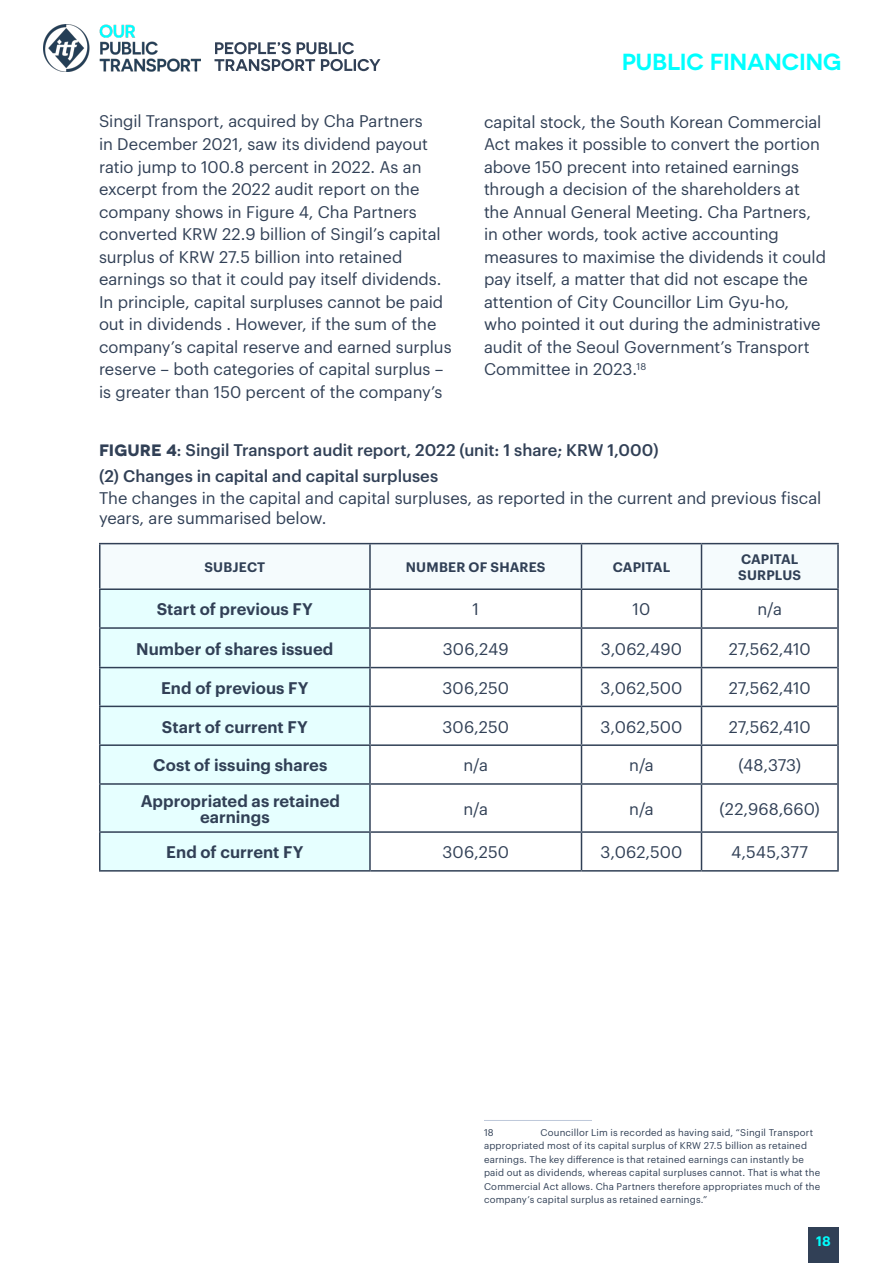
<style>
.page{position:relative;width:893px;height:1263px;background:#fff}
.page>*{position:absolute;margin:0;border:0;box-sizing:border-box;transform-origin:0 0}
.t1{font:600 23.25px "Novecentosanswide";letter-spacing:.005em;color:#0ff}
.t2{font:16.5px/22.5px "Graphik";letter-spacing:-.005em;color:#314056}
.t3{font:600 16.5px/16.5px "Graphik";color:#314056}
.t4{font:500 16.5px/25.5px "Graphik";color:#314056}
.t5{font:600 13.5px/16.5px "Graphik";letter-spacing:.01em;color:#314056}
.t6{font:600 13.5px "Graphik";color:#0ff}
.t7{font:9.6px/13.5px "Graphik";letter-spacing:.015em;color:#314056}
.s1{font-family:"Novecento";font-weight:700;font-stretch:expanded}
</style>
<div class="page">
<img style="left:43px;top:25px;width:158px;height:46px">
<svg style="left:214px;top:42px;width:166px;height:29px"></svg>
<div style="left:808px;top:1227px;width:31px;height:36px;background:#314056"></div>
<div style="left:100px;top:544px;width:737px;height:44px;background:#f5fbfd"></div>
<div style="left:100px;top:590px;width:269px;height:280px;background:#e6ffff"></div>
<svg style="left:371px;top:590px;width:466px;height:280px"></svg>
<hr style="left:99px;top:543px;width:271px;height:1px;background:#314056">
<hr style="left:99px;top:544px;width:1px;height:44px;background:#314056">
<hr style="left:370px;top:543px;width:211px;height:1px;background:#314056">
<hr style="left:369px;top:544px;width:2px;height:44px;background:#314056">
<hr style="left:581px;top:543px;width:120px;height:1px;background:#314056">
<hr style="left:581px;top:544px;width:1px;height:44px;background:#314056">
<hr style="left:701px;top:543px;width:138px;height:1px;background:#314056">
<hr style="left:701px;top:544px;width:1px;height:44px;background:#314056">
<hr style="left:837px;top:544px;width:2px;height:44px;background:#314056">
<hr style="left:99px;top:588px;width:271px;height:2px;background:#314056">
<hr style="left:370px;top:588px;width:211px;height:2px;background:#314056">
<hr style="left:581px;top:588px;width:120px;height:2px;background:#314056">
<hr style="left:701px;top:588px;width:138px;height:2px;background:#314056">
<hr style="left:581px;top:590px;width:1px;height:37px;background:#314056">
<hr style="left:701px;top:590px;width:1px;height:37px;background:#314056">
<hr style="left:837px;top:590px;width:2px;height:38px;background:#314056">
<hr style="left:581px;top:629px;width:1px;height:38px;background:#314056">
<hr style="left:701px;top:629px;width:1px;height:38px;background:#314056">
<hr style="left:837px;top:628px;width:2px;height:40px;background:#314056">
<hr style="left:581px;top:668px;width:1px;height:38px;background:#314056">
<hr style="left:701px;top:668px;width:1px;height:38px;background:#314056">
<hr style="left:837px;top:668px;width:2px;height:38px;background:#314056">
<hr style="left:581px;top:707px;width:1px;height:37px;background:#314056">
<hr style="left:701px;top:707px;width:1px;height:37px;background:#314056">
<hr style="left:837px;top:706px;width:2px;height:39px;background:#314056">
<hr style="left:581px;top:746px;width:1px;height:37px;background:#314056">
<hr style="left:701px;top:746px;width:1px;height:37px;background:#314056">
<hr style="left:837px;top:745px;width:2px;height:39px;background:#314056">
<hr style="left:581px;top:785px;width:1px;height:46px;background:#314056">
<hr style="left:701px;top:785px;width:1px;height:46px;background:#314056">
<hr style="left:837px;top:784px;width:2px;height:48px;background:#314056">
<hr style="left:581px;top:833px;width:1px;height:37px;background:#314056">
<hr style="left:701px;top:833px;width:1px;height:37px;background:#314056">
<hr style="left:837px;top:832px;width:2px;height:38px;background:#314056">
<hr style="left:371px;top:627px;width:210px;height:2px;background:#314056">
<hr style="left:581px;top:627px;width:120px;height:2px;background:#314056">
<hr style="left:701px;top:627px;width:136px;height:2px;background:#314056">
<hr style="left:371px;top:667px;width:210px;height:1px;background:#314056">
<hr style="left:581px;top:667px;width:120px;height:1px;background:#314056">
<hr style="left:701px;top:667px;width:136px;height:1px;background:#314056">
<hr style="left:371px;top:706px;width:210px;height:1px;background:#314056">
<hr style="left:581px;top:706px;width:120px;height:1px;background:#314056">
<hr style="left:701px;top:706px;width:136px;height:1px;background:#314056">
<hr style="left:371px;top:744px;width:210px;height:2px;background:#314056">
<hr style="left:581px;top:744px;width:120px;height:2px;background:#314056">
<hr style="left:701px;top:744px;width:136px;height:2px;background:#314056">
<hr style="left:371px;top:783px;width:210px;height:2px;background:#314056">
<hr style="left:581px;top:783px;width:120px;height:2px;background:#314056">
<hr style="left:701px;top:783px;width:136px;height:2px;background:#314056">
<hr style="left:371px;top:831px;width:210px;height:2px;background:#314056">
<hr style="left:581px;top:831px;width:120px;height:2px;background:#314056">
<hr style="left:701px;top:831px;width:136px;height:2px;background:#314056">
<hr style="left:371px;top:870px;width:210px;height:1px;background:#314056">
<hr style="left:581px;top:870px;width:120px;height:1px;background:#314056">
<hr style="left:701px;top:870px;width:138px;height:1px;background:#314056">
<hr style="left:99px;top:590px;width:1px;height:37px;background:#314056">
<hr style="left:369px;top:590px;width:2px;height:37px;background:#314056">
<hr style="left:99px;top:627px;width:272px;height:2px;background:#314056">
<hr style="left:99px;top:629px;width:1px;height:38px;background:#314056">
<hr style="left:369px;top:629px;width:2px;height:38px;background:#314056">
<hr style="left:99px;top:667px;width:272px;height:1px;background:#314056">
<hr style="left:99px;top:668px;width:1px;height:38px;background:#314056">
<hr style="left:369px;top:668px;width:2px;height:38px;background:#314056">
<hr style="left:99px;top:706px;width:272px;height:1px;background:#314056">
<hr style="left:99px;top:707px;width:1px;height:37px;background:#314056">
<hr style="left:369px;top:707px;width:2px;height:37px;background:#314056">
<hr style="left:99px;top:744px;width:272px;height:2px;background:#314056">
<hr style="left:99px;top:746px;width:1px;height:37px;background:#314056">
<hr style="left:369px;top:746px;width:2px;height:37px;background:#314056">
<hr style="left:99px;top:783px;width:272px;height:2px;background:#314056">
<hr style="left:99px;top:785px;width:1px;height:46px;background:#314056">
<hr style="left:369px;top:785px;width:2px;height:46px;background:#314056">
<hr style="left:99px;top:831px;width:272px;height:2px;background:#314056">
<hr style="left:99px;top:833px;width:1px;height:37px;background:#314056">
<hr style="left:369px;top:833px;width:2px;height:37px;background:#314056">
<hr style="left:99px;top:870px;width:272px;height:1px;background:#314056">
<hr style="left:484px;top:1120px;width:108px;height:1px;background:#bec9da">
<h1 class="t1" style="left:622px;top:48px;width:221px">PUBLIC FINANCING</h1>
<p class="t2" style="left:99px;top:109px;width:354px">Singil Transport, acquired by Cha Partners<br>in December 2021, saw its dividend payout ratio jump to 100.8 percent in 2022. As an excerpt from the 2022 audit report on the company shows in Figure 4, Cha Partners converted KRW 22.9 billion of Singil’s capital surplus of KRW 27.5 billion into retained earnings so that it could pay itself dividends.<br>In principle, capital surpluses cannot be paid out in dividends . However, if the sum of the company’s capital reserve and earned surplus reserve – both categories of capital surplus – is greater than 150 percent of the company’s</p>
<p class="t2" style="left:484px;top:109px;width:344px">capital stock, the South Korean Commercial Act makes it possible to convert the portion above 150 precent into retained earnings through a decision of the shareholders at the Annual General Meeting. Cha Partners, in other words, took active accounting measures to maximise the dividends it could pay itself, a matter that did not escape the attention of City Councillor Lim Gyu-ho, who pointed it out during the administrative audit of the Seoul Government’s Transport Committee in 2023.<sup>18</sup></p>
<p class="t4" style="left:99px;top:436px;width:561px"><span class="s1">FIGURE 4:</span> Singil Transport audit report, 2022 (unit: 1 share; KRW 1,000) (2) Changes in capital and capital surpluses</p>
<p class="t2" style="left:99px;top:487px;width:724px;line-height:19.5px">The changes in the capital and capital surpluses, as reported in the current and previous fiscal years, are summarised below.</p>
<p class="t5" style="left:204px;top:558px;width:62px">SUBJECT</p>
<p class="t5" style="left:406px;top:558px;width:141px">NUMBER OF SHARES</p>
<p class="t5" style="left:613px;top:558px;width:59px">CAPITAL</p>
<p class="t5" style="left:738px;top:549px;width:64px">CAPITAL<br>SURPLUS</p>
<p class="t3" style="left:157px;top:600px;width:158px">Start of previous FY</p>
<p class="t2" style="left:472px;top:597px;width:8px">1</p>
<p class="t2" style="left:633px;top:597px;width:19px">10</p>
<p class="t2" style="left:757px;top:597px;width:26px">n/a</p>
<p class="t3" style="left:136px;top:639px;width:199px">Number of shares issued</p>
<p class="t2" style="left:443px;top:636px;width:67px">306,249</p>
<p class="t2" style="left:601px;top:636px;width:83px">3,062,490</p>
<p class="t2" style="left:729px;top:636px;width:84px">27,562,410</p>
<p class="t3" style="left:161px;top:678px;width:149px">End of previous FY</p>
<p class="t2" style="left:443px;top:675px;width:68px">306,250</p>
<p class="t2" style="left:601px;top:675px;width:83px">3,062,500</p>
<p class="t2" style="left:729px;top:675px;width:84px">27,562,410</p>
<p class="t3" style="left:162px;top:717px;width:147px">Start of current FY</p>
<p class="t2" style="left:443px;top:714px;width:68px">306,250</p>
<p class="t2" style="left:601px;top:714px;width:83px">3,062,500</p>
<p class="t2" style="left:729px;top:714px;width:84px">27,562,410</p>
<p class="t3" style="left:153px;top:756px;width:176px">Cost of issuing shares</p>
<p class="t2" style="left:464px;top:753px;width:26px">n/a</p>
<p class="t2" style="left:629px;top:753px;width:26px">n/a</p>
<p class="t2" style="left:738px;top:753px;width:64px">(48,373)</p>
<p class="t3" style="left:200px;top:791px;width:141px;text-indent:-59px">Appropriated as retained earnings</p>
<p class="t2" style="left:464px;top:796px;width:26px">n/a</p>
<p class="t2" style="left:629px;top:796px;width:26px">n/a</p>
<p class="t2" style="left:720px;top:796px;width:102px">(22,968,660)</p>
<p class="t3" style="left:166px;top:842px;width:139px">End of current FY</p>
<p class="t2" style="left:443px;top:839px;width:68px">306,250</p>
<p class="t2" style="left:601px;top:839px;width:83px">3,062,500</p>
<p class="t2" style="left:731px;top:839px;width:78px">4,545,377</p>
<p class="t7" style="left:484px;top:1125px;width:338px;text-indent:57px">Councillor Lim is recorded as having said, “Singil Transport appropriated most of its capital surplus of KRW 27.5 billion as retained earnings. The key difference is that retained earnings can instantly be paid out as dividends, whereas capital surpluses cannot. That is what the Commercial Act allows. Cha Partners therefore appropriates much of the company’s capital surplus as retained earnings.”</p>
<p class="t7" style="left:484px;top:1125px;width:11px">18</p>
<p class="t6" style="left:816px;top:1230px;width:16px">18</p>
</div>
